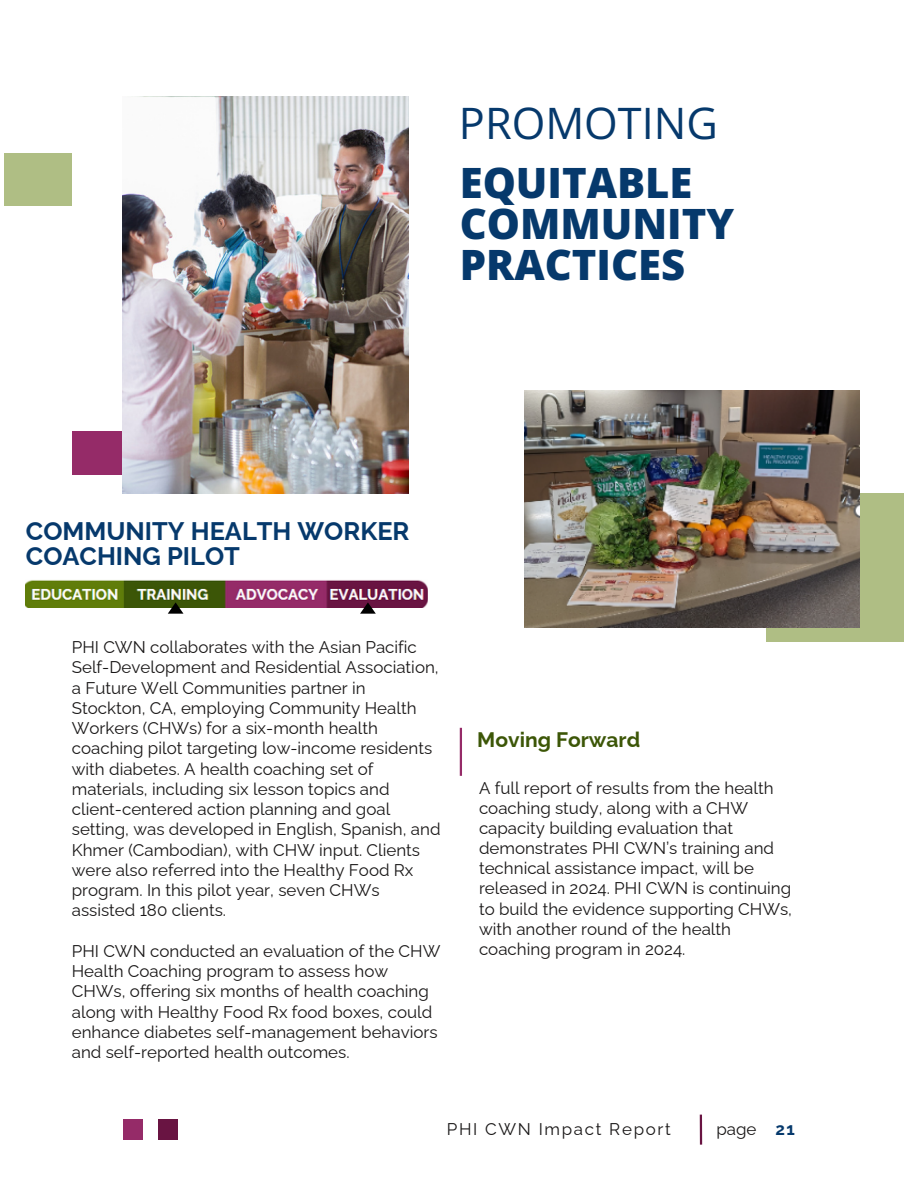
<style>
.page{position:relative;width:918px;height:1188px;background:#fff}
.page>*{position:absolute;margin:0;border:0;box-sizing:border-box;transform-origin:0 0}
.t1{font:43.35px "Open Sans";color:#06396c}
.t2{font:800 41.85px/41.2px "Open Sans";color:#06396c}
.t3{font:700 25.35px/24.8px "Raleway";color:#06396c}
.t4{font:700 21px "Raleway";color:#3c5607}
.t5{font:16.95px/20.2px "Raleway";color:#191717}
.t6{font:16.95px "Raleway";letter-spacing:.1em;color:#191717}
.s1{font-weight:700;color:#06396c}
</style>
<div class="page">
<hr style="left:700px;top:1115px;width:2px;height:30px;background:#691442">
<div style="left:158px;top:1120px;width:19px;height:20px;background:#691442"></div>
<div style="left:123px;top:1120px;width:19px;height:20px;background:#952b68"></div>
<div style="left:5px;top:153px;width:67px;height:53px;background:#afbe84"></div>
<div style="left:766px;top:494px;width:137px;height:148px;background:#afbe84"></div>
<div style="left:72px;top:431px;width:117px;height:44px;background:#952b68"></div>
<hr style="left:460px;top:728px;width:2px;height:48px;background:#952b68">
<img style="left:26px;top:580px;width:402px;height:28px">
<svg style="left:360px;top:602px;width:16px;height:12px"></svg>
<svg style="left:168px;top:602px;width:15px;height:12px"></svg>
<img style="left:525px;top:390px;width:334px;height:238px">
<img style="left:122px;top:97px;width:286px;height:397px">
<h1 class="t1" style="left:459px;top:93px;width:260px">PROMOTING</h1>
<h2 class="t2" style="left:460px;top:161px;width:276px">EQUITABLE<br>COMMUNITY<br>PRACTICES</h2>
<h3 class="t3" style="left:26px;top:519px;width:385px">COMMUNITY HEALTH WORKER<br>COACHING PILOT</h3>
<p class="t5" style="left:72px;top:637px;width:370px">PHI CWN collaborates with the Asian Pacific Self-Development and Residential Association, a Future Well Communities partner in Stockton, CA, employing Community Health Workers (CHWs) for a six-month health coaching pilot targeting low-income residents with diabetes. A health coaching set of materials, including six lesson topics and client-centered action planning and goal setting, was developed in English, Spanish, and Khmer (Cambodian), with CHW input. Clients were also referred into the Healthy Food Rx program. In this pilot year, seven CHWs assisted 180 clients.</p>
<p class="t5" style="left:72px;top:941px;width:370px">PHI CWN conducted an evaluation of the CHW Health Coaching program to assess how CHWs, offering six months of health coaching along with Healthy Food Rx food boxes, could enhance diabetes self-management behaviors and self-reported health outcomes.</p>
<p class="t4" style="left:477px;top:727px;width:165px">Moving Forward</p>
<p class="t5" style="left:479px;top:778px;width:315px">A full report of results from the health coaching study, along with a CHW capacity building evaluation that demonstrates PHI CWN’s training and technical assistance impact, will be released in 2024. PHI CWN is continuing to build the evidence supporting CHWs, with another round of the health coaching program in 2024.</p>
<p class="t6" style="left:447px;top:1119px;width:226px">PHI CWN Impact Report</p>
<p class="t5" style="left:716px;top:1119px;width:80px">page <span class="s1">21</span></p>
</div>
